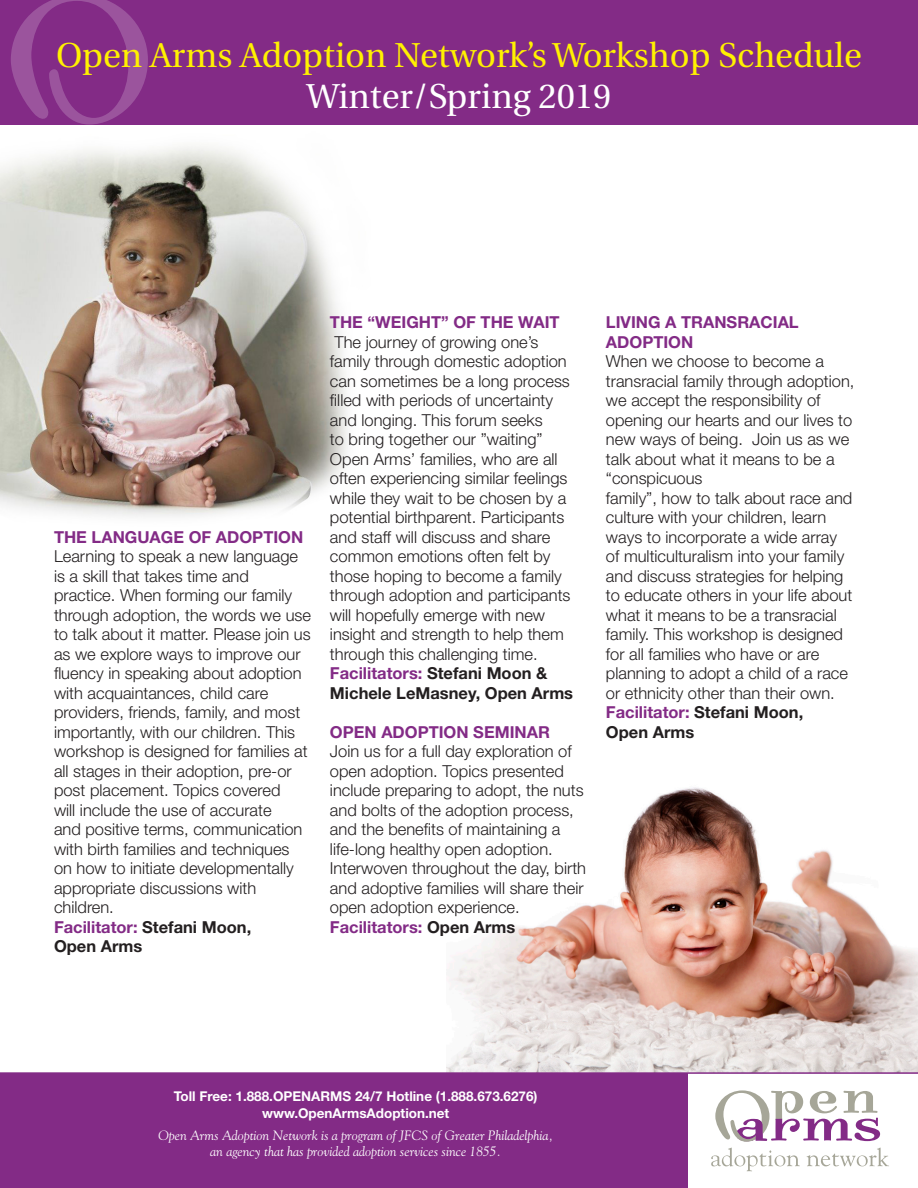
<style>
.page{position:relative;width:918px;height:1188px;background:#fff}
.page>*{position:absolute;margin:0;border:0;box-sizing:border-box;transform-origin:0 0}
.t1{font:34.5px/41.4px "Utopia";color:#fff101;text-align:center}
.text{font:300 16.5px/19.5px "Helvetica Neue";color:#231f20}
.Facilitators{font:700 16.5px/19.5px "Helvetica Neue";color:#231f20}
.course{font:700 16.5px/19.5px "Helvetica Neue";color:#832b86}
.Facilitators-2{font:700 16.5px "Helvetica Neue";color:#832b86}
.t2{font:italic 13.5px/16.2px "Goudy";color:#fff;text-align:center}
.t3{font:700 13.5px/16.5px "Helvetica Neue";color:#fff;text-align:center}
.s1{color:#fff}
.s2{color:#832b86}
.s3{color:#231f20}
</style>
<div class="page">
<img style="left:446px;top:787px;width:472px;height:285px">
<img style="left:0;top:124px;width:370px;height:393px">
<div style="left:0;top:1074px;width:688px;height:114px;background:#832b86"></div>
<svg style="left:711px;top:1148px;width:89px;height:23px"></svg>
<svg style="left:807px;top:1148px;width:82px;height:18px"></svg>
<svg style="left:715px;top:1090px;width:165px;height:52px"></svg>
<hr style="left:0;top:1072px;width:918px;height:2px;background:#832b86">
<div style="left:0;top:0;width:918px;height:124px;background:#832b86"></div>
<svg style="left:11px;top:0;width:137px;height:125px"></svg>
<p class="t1" style="left:56px;top:35px;width:807px">Open Arms Adoption Network’s Workshop Schedule<br><span class="s1">Winter/Spring 2019</span></p>
<p class="course" style="left:54px;top:527px;width:251px">THE LANGUAGE OF ADOPTION</p>
<p class="text" style="left:54px;top:546px;width:259px">Learning to speak a new language is a skill that takes time and practice. When forming our family through adoption, the words we use to talk about it matter. Please join us as we explore ways to improve our fluency in speaking about adoption with acquaintances, child care providers, friends, family, and most importantly, with our children. This workshop is designed for families at all stages in their adoption, pre-or post placement. Topics covered<br>will include the use of accurate<br>and positive terms, communication with birth families and techniques on how to initiate developmentally appropriate discussions with children.</p>
<p class="Facilitators" style="left:54px;top:917px;width:199px"><span class="s2">Facilitator:</span> Stefani Moon,<br>Open Arms</p>
<p class="course" style="left:330px;top:312px;width:231px">THE “WEIGHT” OF THE WAIT</p>
<p class="text" style="left:330px;top:332px;width:242px">The journey of growing one’s family through domestic adoption can sometimes be a long process filled with periods of uncertainty and longing. This forum seeks<br>to bring together our ”waiting”<br>Open Arms’ families, who are all often experiencing similar feelings while they wait to be chosen by a potential birthparent. Participants and staff will discuss and share common emotions often felt by those hoping to become a family through adoption and participants will hopefully emerge with new insight and strength to help them through this challenging time.</p>
<p class="Facilitators" style="left:330px;top:663px;width:245px"><span class="s2">Facilitators:</span> Stefani Moon &amp;<br>Michele LeMasney, Open Arms</p>
<p class="course" style="left:330px;top:722px;width:221px">OPEN ADOPTION SEMINAR</p>
<p class="text" style="left:330px;top:741px;width:258px">Join us for a full day exploration of open adoption. Topics presented include preparing to adopt, the nuts and bolts of the adoption process, and the benefits of maintaining a life-long healthy open adoption.<br>Interwoven throughout the day, birth and adoptive families will share their open adoption experience.</p>
<p class="Facilitators-2" style="left:330px;top:917px;width:187px">Facilitators: <span class="s3">Open Arms</span></p>
<p class="course" style="left:606px;top:312px;width:194px">LIVING A TRANSRACIAL<br>ADOPTION</p>
<p class="text" style="left:606px;top:351px;width:250px">When we choose to become a transracial family through adoption, we accept the responsibility of opening our hearts and our lives to new ways of being. Join us as we talk about what it means to be a “conspicuous</p>
<p class="text" style="left:606px;top:488px;width:248px">family”, how to talk about race and culture with your children, learn ways to incorporate a wide array of multiculturalism into your family and discuss strategies for helping to educate others in your life about what it means to be a transracial family. This workshop is designed for all families who have or are planning to adopt a child of a race or ethnicity other than their own.</p>
<p class="Facilitators" style="left:606px;top:702px;width:199px"><span class="s2">Facilitator:</span> Stefani Moon,<br>Open Arms</p>
<p class="t3" style="left:174px;top:1088px;width:365px">Toll Free: 1.888.OPENARMS 24/7 Hotline (1.888.673.6276) www.OpenArmsAdoption.net</p>
<p class="t2" style="left:158px;top:1127px;width:396px">Open Arms Adoption Network is a program of JFCS of Greater Philadelphia, an agency that has provided adoption services since 1855.</p>
</div>
